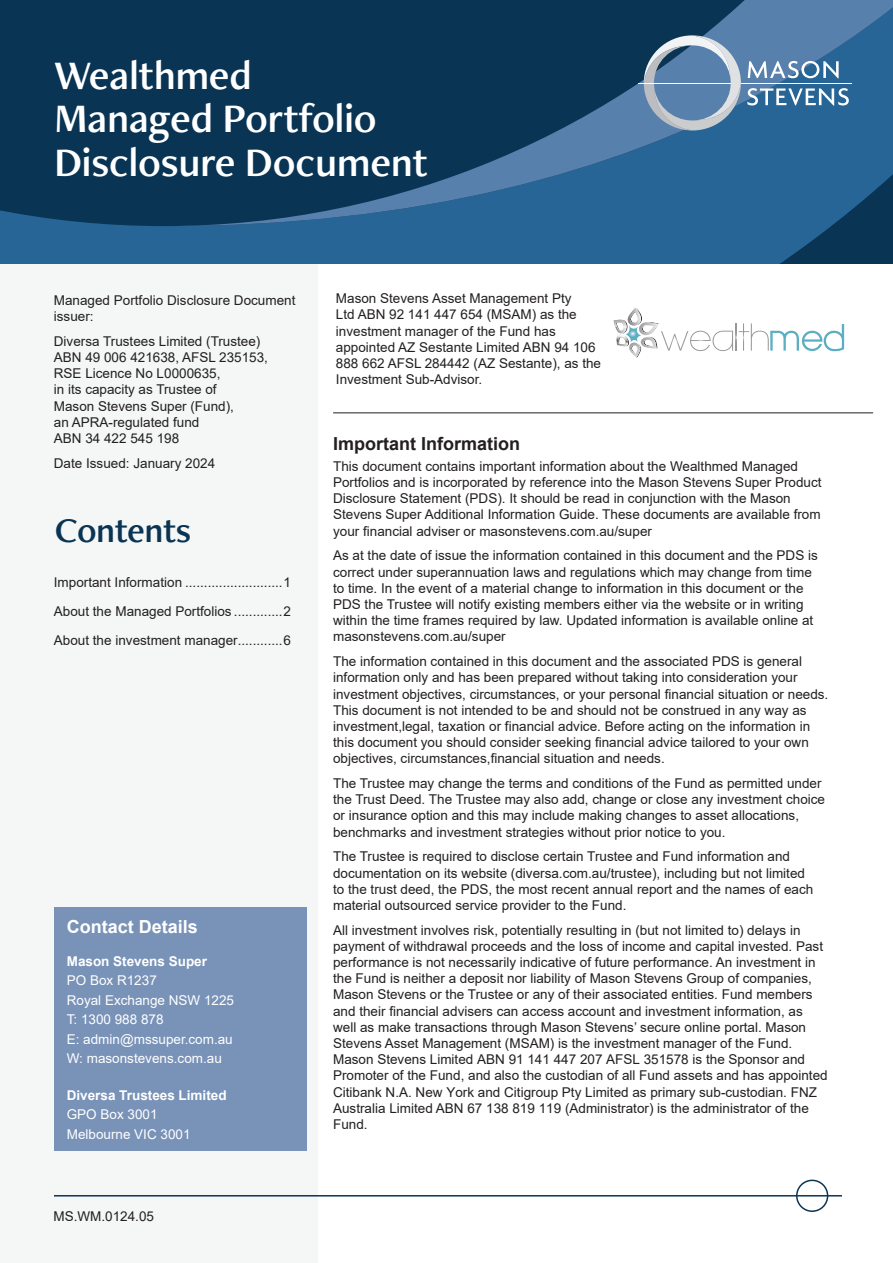
<style>
.page{position:relative;width:893px;height:1263px;background:#fff}
.page>*{position:absolute;margin:0;border:0;box-sizing:border-box;transform-origin:0 0}
.Masthead{font:42px/43.5px "Freight Neo Pro Semi";letter-spacing:-.01em;color:#fff}
.BODY{font:36px "Freight Neo Pro Semi";letter-spacing:-.01em;color:#093454}
.BODY-2{font:700 18px "Arial";color:#231f20}
.BODY-3{font:700 18px "Arial";color:#fff}
.BODY-4{font:13.5px/16.2px "Arial";color:#231f20}
.BODY-5{font:13.5px/19.5px "Arial";color:#fff}
.s1{font-weight:700}
</style>
<div class="page">
<div style="left:0;top:263px;width:318px;height:1000px;background:#f5f7f7"></div>
<svg style="left:0;top:0;width:893px;height:263px;background:#154970"></svg>
<svg style="left:164px;top:0;width:729px;height:226px;background:#1a4b71"></svg>
<svg style="left:644px;top:35px;width:97px;height:95px;background:#7392b1"></svg>
<hr style="left:638px;top:83px;width:93px;height:1px;background:#fff">
<hr style="left:741px;top:83px;width:110px;height:1px;background:#fff">
<svg style="left:748px;top:61px;width:91px;height:17px"></svg>
<svg style="left:747px;top:88px;width:102px;height:18px"></svg>
<div style="left:54px;top:907px;width:252px;height:244px;background:#7892b8"></div>
<hr style="left:54px;top:1195px;width:788px;height:1px;background:#093454">
<div style="left:796px;top:1179px;width:32px;height:33px;border:2px solid #093454;border-radius:50%"></div>
<hr style="left:333px;top:412px;width:540px;height:1px;background:#231f20">
<svg style="left:613px;top:307px;width:231px;height:50px"></svg>
<p class="Masthead" style="left:54px;top:52px;width:375px">Wealthmed<br>Managed Portfolio<br>Disclosure Document</p>
<p class="BODY-4" style="left:54px;top:292px;width:243px">Managed Portfolio Disclosure Document issuer:</p>
<p class="BODY-4" style="left:54px;top:333px;width:216px">Diversa Trustees Limited (Trustee)<br>ABN 49 006 421638, AFSL 235153,<br>RSE Licence No L0000635,<br>in its capacity as Trustee of<br>Mason Stevens Super (Fund),<br>an APRA-regulated fund<br>ABN 34 422 545 198</p>
<p class="BODY-4" style="left:54px;top:455px;width:163px">Date Issued: January 2024</p>
<p class="BODY" style="left:55px;top:506px;width:138px">Contents</p>
<p class="BODY-4" style="left:54px;top:574px;width:238px">Important Information ..........................1</p>
<p class="BODY-4" style="left:54px;top:603px;width:238px">About the Managed Portfolios .............2</p>
<p class="BODY-4" style="left:54px;top:632px;width:239px">About the investment manager............6</p>
<p class="BODY-3" style="left:67px;top:914px;width:133px">Contact Details</p>
<p class="BODY-5" style="left:67px;top:951px;width:169px"><span class="s1">Mason Stevens Super<br></span>PO Box R1237<br>Royal Exchange NSW 1225<br>T: 1300 988 878<br>E: admin@mssuper.com.au<br>W: masonstevens.com.au</p>
<p class="BODY-5" style="left:67px;top:1085px;width:161px"><span class="s1">Diversa Trustees Limited<br></span>GPO Box 3001<br>Melbourne VIC 3001</p>
<p class="BODY-4" style="left:53px;top:1208px;width:102px">MS.WM.0124.05</p>
<p class="BODY-4" style="left:336px;top:290px;width:267px">Mason Stevens Asset Management Pty<br>Ltd ABN 92 141 447 654 (MSAM) as the investment manager of the Fund has appointed AZ Sestante Limited ABN 94 106<br>888 662 AFSL 284442 (AZ Sestante), as the Investment Sub-Advisor.</p>
<p class="BODY-2" style="left:333px;top:431px;width:189px">Important Information</p>
<p class="BODY-4" style="left:333px;top:458px;width:490px">This document contains important information about the Wealthmed Managed Portfolios and is incorporated by reference into the Mason Stevens Super Product Disclosure Statement (PDS). It should be read in conjunction with the Mason Stevens Super Additional Information Guide. These documents are available from your financial adviser or masonstevens.com.au/super</p>
<p class="BODY-4" style="left:333px;top:547px;width:486px">As at the date of issue the information contained in this document and the PDS is correct under superannuation laws and regulations which may change from time to time. In the event of a material change to information in this document or the PDS the Trustee will notify existing members either via the website or in writing within the time frames required by law. Updated information is available online at masonstevens.com.au/super</p>
<p class="BODY-4" style="left:333px;top:653px;width:497px">The information contained in this document and the associated PDS is general information only and has been prepared without taking into consideration your investment objectives, circumstances, or your personal financial situation or needs.<br>This document is not intended to be and should not be construed in any way as investment,legal, taxation or financial advice. Before acting on the information in this document you should consider seeking financial advice tailored to your own objectives, circumstances,financial situation and needs.</p>
<p class="BODY-4" style="left:333px;top:775px;width:493px">The Trustee may change the terms and conditions of the Fund as permitted under the Trust Deed. The Trustee may also add, change or close any investment choice or insurance option and this may include making changes to asset allocations, benchmarks and investment strategies without prior notice to you.</p>
<p class="BODY-4" style="left:333px;top:848px;width:482px">The Trustee is required to disclose certain Trustee and Fund information and documentation on its website (diversa.com.au/trustee), including but not limited to the trust deed, the PDS, the most recent annual report and the names of each material outsourced service provider to the Fund.</p>
<p class="BODY-4" style="left:333px;top:922px;width:496px">All investment involves risk, potentially resulting in (but not limited to) delays in payment of withdrawal proceeds and the loss of income and capital invested. Past performance is not necessarily indicative of future performance. An investment in the Fund is neither a deposit nor liability of Mason Stevens Group of companies, Mason Stevens or the Trustee or any of their associated entities. Fund members and their financial advisers can access account and investment information, as well as make transactions through Mason Stevens’ secure online portal. Mason Stevens Asset Management (MSAM) is the investment manager of the Fund.<br>Mason Stevens Limited ABN 91 141 447 207 AFSL 351578 is the Sponsor and Promoter of the Fund, and also the custodian of all Fund assets and has appointed Citibank N.A. New York and Citigroup Pty Limited as primary sub-custodian. FNZ Australia Limited ABN 67 138 819 119 (Administrator) is the administrator of the Fund.</p>
</div>
